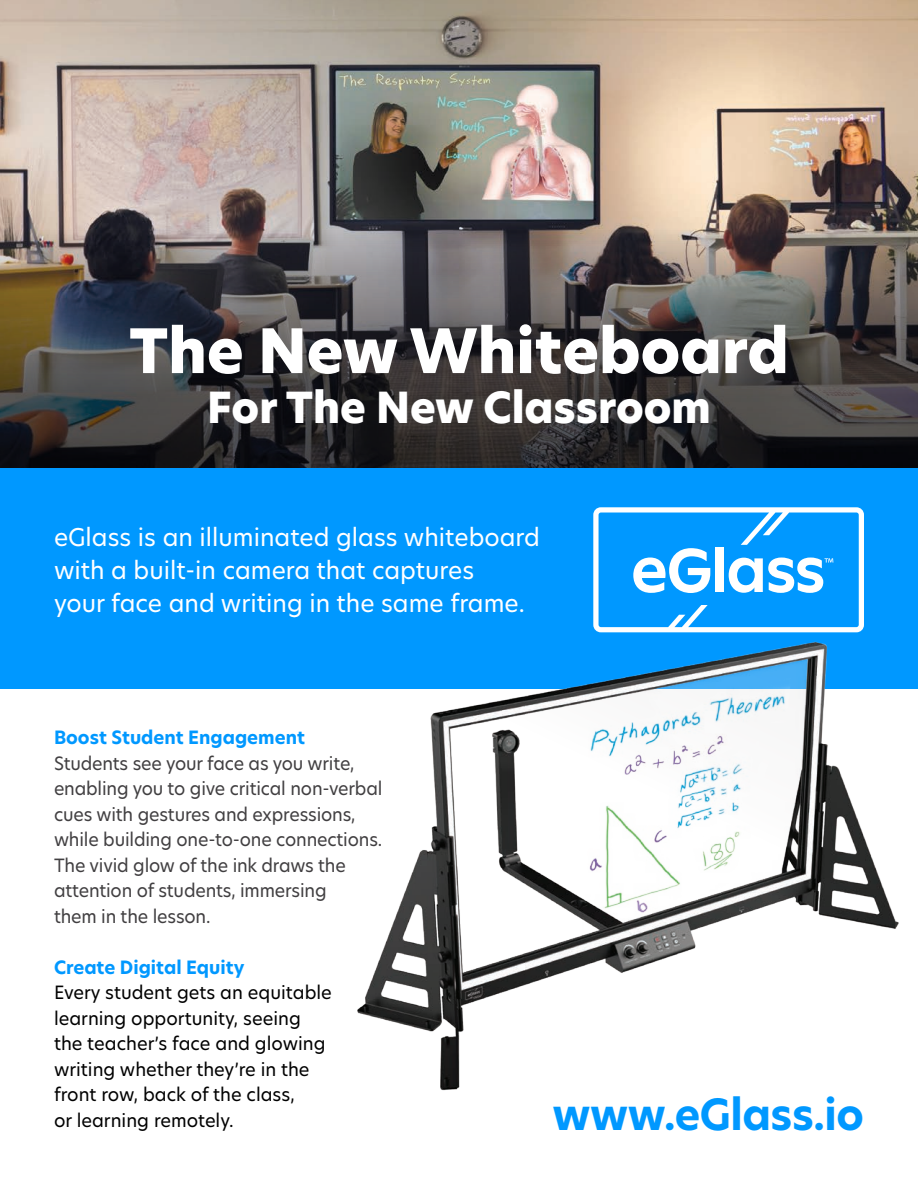
<style>
.page{position:relative;width:918px;height:1188px;background:#fff}
.page>*{position:absolute;margin:0;border:0;box-sizing:border-box;transform-origin:0 0}
.Sub_2{font:800 60px "Hero New";color:#fff}
.Sub_2-2{font:800 42px "Hero New";color:#fff}
.t1{font:700 42px "Hero New";letter-spacing:-.01em;color:#0098ff}
.t2{font:24px/33px "Hero New";color:#fff}
.t3{font:18px/25.5px "Hero New";letter-spacing:-.01em;color:#413f41}
.t4{font:18px/25.5px "Hero New";color:#000}
.t5{font:700 18px "Hero New";color:#0098ff}
</style>
<div class="page">
<img style="left:0;top:0;width:918px;height:199px">
<img style="left:0;top:199px;width:918px;height:270px">
<div style="left:0;top:469px;width:918px;height:220px;background:#0098ff"></div>
<svg style="left:593px;top:507px;width:271px;height:125px"></svg>
<img style="left:357px;top:632px;width:542px;height:459px">
<p class="Sub_2" style="left:129px;top:310px;width:661px">The New Whiteboard</p>
<p class="Sub_2-2" style="left:207px;top:379px;width:505px">For The New Classroom</p>
<p class="t2" style="left:54px;top:521px;width:487px">eGlass is an illuminated glass whiteboard with a built-in camera that captures<br>your face and writing in the same frame.</p>
<p class="t5" style="left:54px;top:725px;width:252px">Boost Student Engagement</p>
<p class="t3" style="left:54px;top:750px;width:330px">Students see your face as you write, enabling you to give critical non-verbal cues with gestures and expressions, while building one-to-one connections.<br>The vivid glow of the ink draws the attention of students, immersing<br>them in the lesson.</p>
<p class="t5" style="left:54px;top:955px;width:192px">Create Digital Equity</p>
<p class="t4" style="left:54px;top:980px;width:279px">Every student gets an equitable</p>
<p class="t4" style="left:54px;top:1005px;width:248px">learning opportunity, seeing</p>
<p class="t4" style="left:54px;top:1031px;width:273px">the teacher’s face and glowing</p>
<p class="t4" style="left:54px;top:1056px;width:257px">writing whether they’re in the front row, back of the class, or learning remotely.</p>
<p class="t1" style="left:553px;top:1086px;width:313px">www.eGlass.io</p>
</div>
